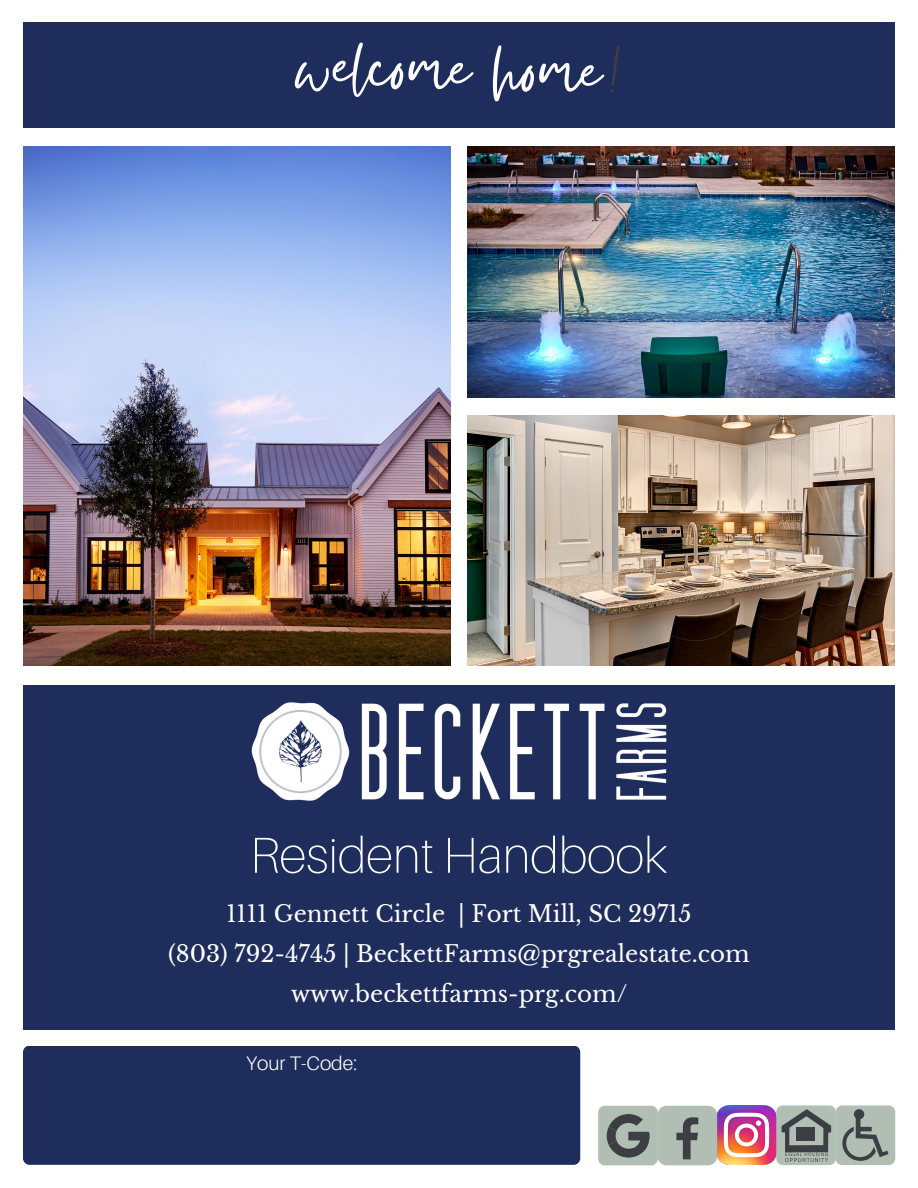
<style>
.page{position:relative;width:918px;height:1188px;background:#fff}
.page>*{position:absolute;margin:0;border:0;box-sizing:border-box;transform-origin:0 0}
.t1{font:91.8px "Gistesy";color:#fff}
.t2{font:100 50.55px "Aileron";color:#fff}
.t3{font:22.95px/40px "Libre Baskerville";color:#fff;text-align:center}
.t4{font:300 19.65px "Aileron";color:#fff}
</style>
<div class="page">
<img style="left:467px;top:147px;width:428px;height:251px">
<img style="left:467px;top:416px;width:428px;height:249px">
<img style="left:23px;top:147px;width:428px;height:518px">
<div style="left:23px;top:685px;width:872px;height:345px;background:#1e2d5b"></div>
<div style="left:23px;top:22px;width:872px;height:105px;background:#1e2d5b"></div>
<img style="left:717px;top:1105px;width:59px;height:60px">
<div style="left:658px;top:1106px;width:59px;height:59px;background:#b0beb3;border-radius:9px"></div>
<svg style="left:676px;top:1117px;width:22px;height:42px"></svg>
<div style="left:598px;top:1106px;width:60px;height:59px;background:#b0beb3;border-radius:7px"></div>
<div style="left:776px;top:1105px;width:60px;height:60px;background:#b0beb3;border-radius:7px"></div>
<svg style="left:782px;top:1109px;width:49px;height:53px"></svg>
<div style="left:836px;top:1105px;width:59px;height:60px;background:#b0beb3;border-radius:7px"></div>
<svg style="left:842px;top:1109px;width:47px;height:52px"></svg>
<svg style="left:607px;top:1114px;width:42px;height:44px"></svg>
<div style="left:23px;top:1046px;width:557px;height:119px;background:#1e2d5b;border-radius:7px"></div>
<img style="left:251px;top:702px;width:416px;height:99px">
<h1 class="t1" style="left:298px;top:0;width:305px;rotate:1deg">welcome home</h1>
<h2 class="t2" style="left:250px;top:824px;width:419px">Resident Handbook</h2>
<p class="t3" style="left:168px;top:893px;width:583px">1111 Gennett Circle | Fort Mill, SC 29715<br>(803) 792-4745 | BeckettFarms@prgrealestate.com www.beckettfarms-prg.com/</p>
<p class="t4" style="left:246px;top:1051px;width:113px">Your T-Code:</p>
</div>
